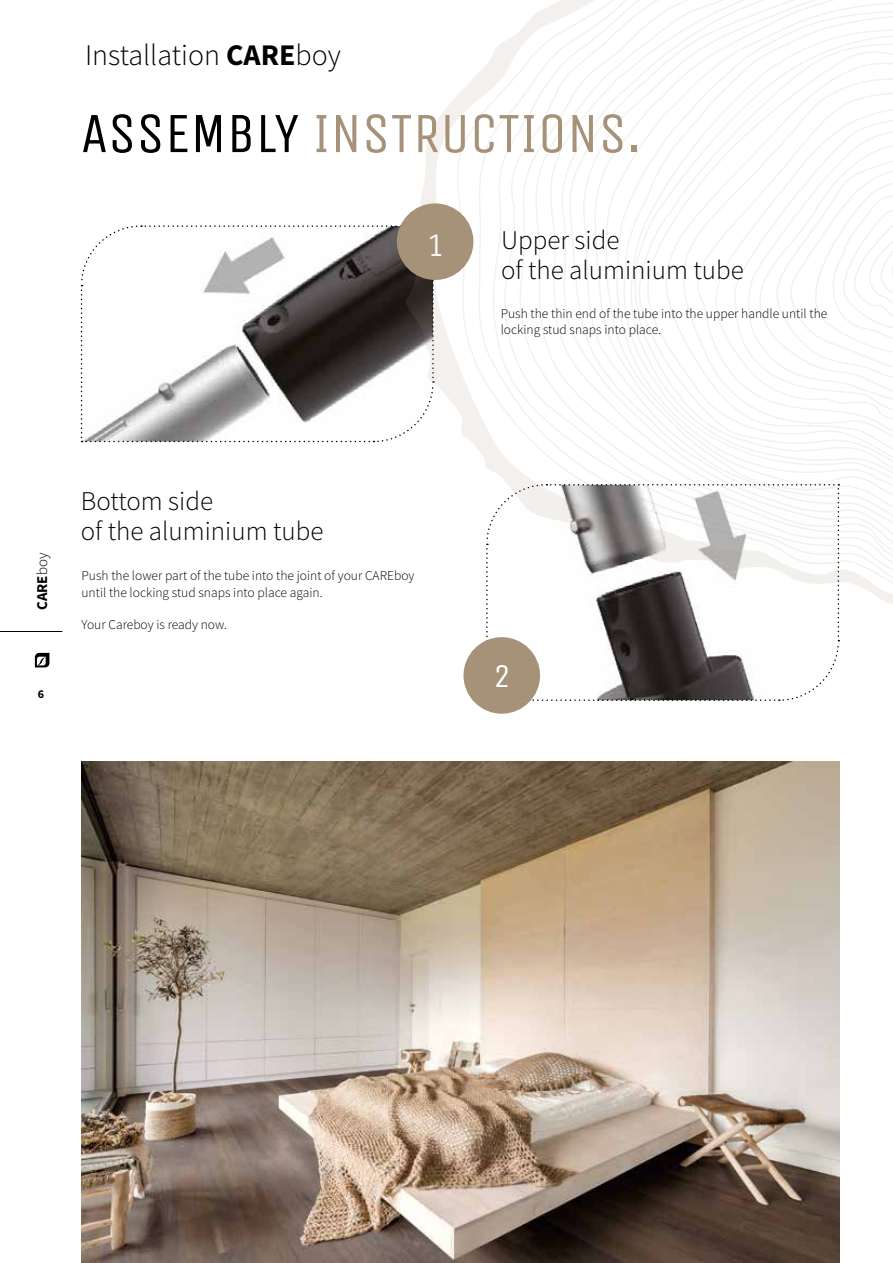
<style>
.page{position:relative;width:893px;height:1263px;background:#fff}
.page>*{position:absolute;margin:0;border:0;box-sizing:border-box;transform-origin:0 0}
.t1{font:57px "Unica One";color:#a69279}
.t2{font:33px "Unica One";color:#fff}
.t3{font:300 30px "Source Sans Pro";color:#000}
.t4{font:300 27px/30px "Source Sans Pro";color:#000}
.t5{font:700 15px "Source Sans Pro";color:#000}
.t6{font:300 13.5px/16.2px "Source Sans Pro";color:#000}
.t7{font:700 12px "Source Sans Pro";color:#000}
.s1{font-weight:700}
.s2{color:#000}
.s3{font-weight:300}
</style>
<div class="page">
<img style="left:82px;top:761px;width:758px;height:502px">
<svg style="left:80px;top:225px;width:325px;height:218px"></svg>
<div style="left:397px;top:203px;width:76px;height:77px;background:#a69279;border-radius:50%"></div>
<svg style="left:486px;top:611px;width:354px;height:90px"></svg>
<div style="left:463px;top:637px;width:77px;height:77px;background:#a69279;border-radius:50%"></div>
<svg style="left:405px;top:0;width:488px;height:611px"></svg>
<svg style="left:35px;top:653px;width:14px;height:14px"></svg>
<hr style="left:0;top:631px;width:62px;height:1px;background:#000">
<h3 class="t3" style="left:85px;top:36px;width:257px">Installation <span class="s1">CARE</span>boy</h3>
<h1 class="t1" style="left:81px;top:100px;width:562px"><span class="s2">ASSEMBLY</span> INSTRUCTIONS.</h1>
<h2 class="t2" style="left:427px;top:226px;width:18px">1</h2>
<h3 class="t4" style="left:501px;top:225px;width:244px">Upper side<br>of the aluminium tube</h3>
<p class="t6" style="left:501px;top:305px;width:328px">Push the thin end of the tube into the upper handle until the locking stud snaps into place.</p>
<p class="t5" style="left:32px;top:610px;width:59px;rotate:-90deg">CARE<span class="s3">boy</span></p>
<p class="t7" style="left:38px;top:686px;width:8px">6</p>
<h3 class="t4" style="left:81px;top:486px;width:244px">Bottom side<br>of the aluminium tube</h3>
<p class="t6" style="left:81px;top:568px;width:334px">Push the lower part of the tube into the joint of your CAREboy until the locking stud snaps into place again.</p>
<p class="t6" style="left:81px;top:616px;width:145px">Your Careboy is ready now.</p>
<h2 class="t2" style="left:493px;top:656px;width:18px">2</h2>
</div>
